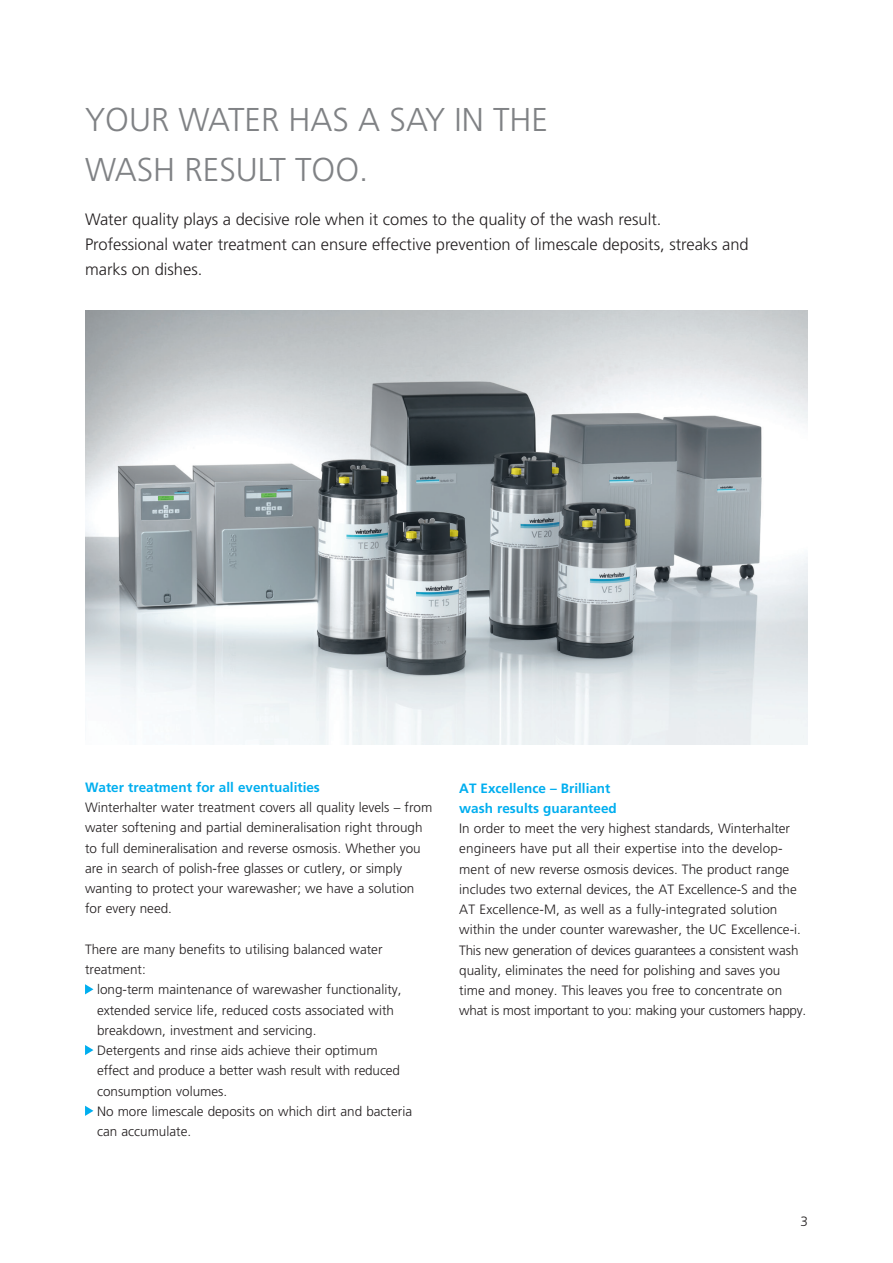
<style>
.page{position:relative;width:893px;height:1263px;background:#fff}
.page>*{position:absolute;margin:0;border:0;box-sizing:border-box;transform-origin:0 0}
.t1{font:300 33px/49.5px "Frutiger LT Pro";color:#808285}
.t2{font:300 16.5px/24.8px "Frutiger LT Pro";color:#231f20}
.t3{font:300 13.5px/20.2px "Frutiger LT Pro";color:#231f20}
.t4{font:700 13.5px/20.2px "Frutiger LT Pro";color:#00aeef}
</style>
<div class="page">
<img style="left:85px;top:310px;width:723px;height:434px">
<svg style="left:85px;top:984px;width:8px;height:10px"></svg>
<svg style="left:85px;top:1045px;width:8px;height:10px"></svg>
<svg style="left:85px;top:1106px;width:8px;height:10px"></svg>
<h1 class="t1" style="left:85px;top:95px;width:464px">YOUR WATER HAS A SAY IN THE<br>WASH RESULT TOO.</h1>
<p class="t2" style="left:85px;top:207px;width:665px">Water quality plays a decisive role when it comes to the quality of the wash result.<br>Professional water treatment can ensure effective prevention of limescale deposits, streaks and marks on dishes.</p>
<p class="t4" style="left:85px;top:777px;width:236px">Water treatment for all eventualities</p>
<p class="t3" style="left:85px;top:797px;width:349px">Winterhalter water treatment covers all quality levels – from water softening and partial demineralisation right through to full demineralisation and reverse osmosis. Whether you are in search of polish-free glasses or cutlery, or simply wanting to protect your warewasher; we have a solution for every need.</p>
<p class="t3" style="left:85px;top:939px;width:299px">There are many benefits to utilising balanced water treatment:</p>
<p class="t3" style="left:97px;top:980px;width:317px">long-term maintenance of warewasher functionality, extended service life, reduced costs associated with breakdown, investment and servicing.<br>Detergents and rinse aids achieve their optimum effect and produce a better wash result with reduced consumption volumes.<br>No more limescale deposits on which dirt and bacteria can accumulate.</p>
<p class="t4" style="left:459px;top:778px;width:159px">AT Excellence – Brilliant wash results guaranteed</p>
<p class="t3" style="left:459px;top:818px;width:349px">In order to meet the very highest standards, Winterhalter engineers have put all their expertise into the develop&shy;ment of new reverse osmosis devices. The product range includes two external devices, the AT Excellence-S and the AT Excellence-M, as well as a fully-integrated solution within the under counter warewasher, the UC Excellence-i.<br>This new generation of devices guarantees a consistent wash quality, eliminates the need for polishing and saves you time and money. This leaves you free to concentrate on what is most important to you: making your customers happy.</p>
<p class="t3" style="left:800px;top:1211px;width:9px">3</p>
</div>
